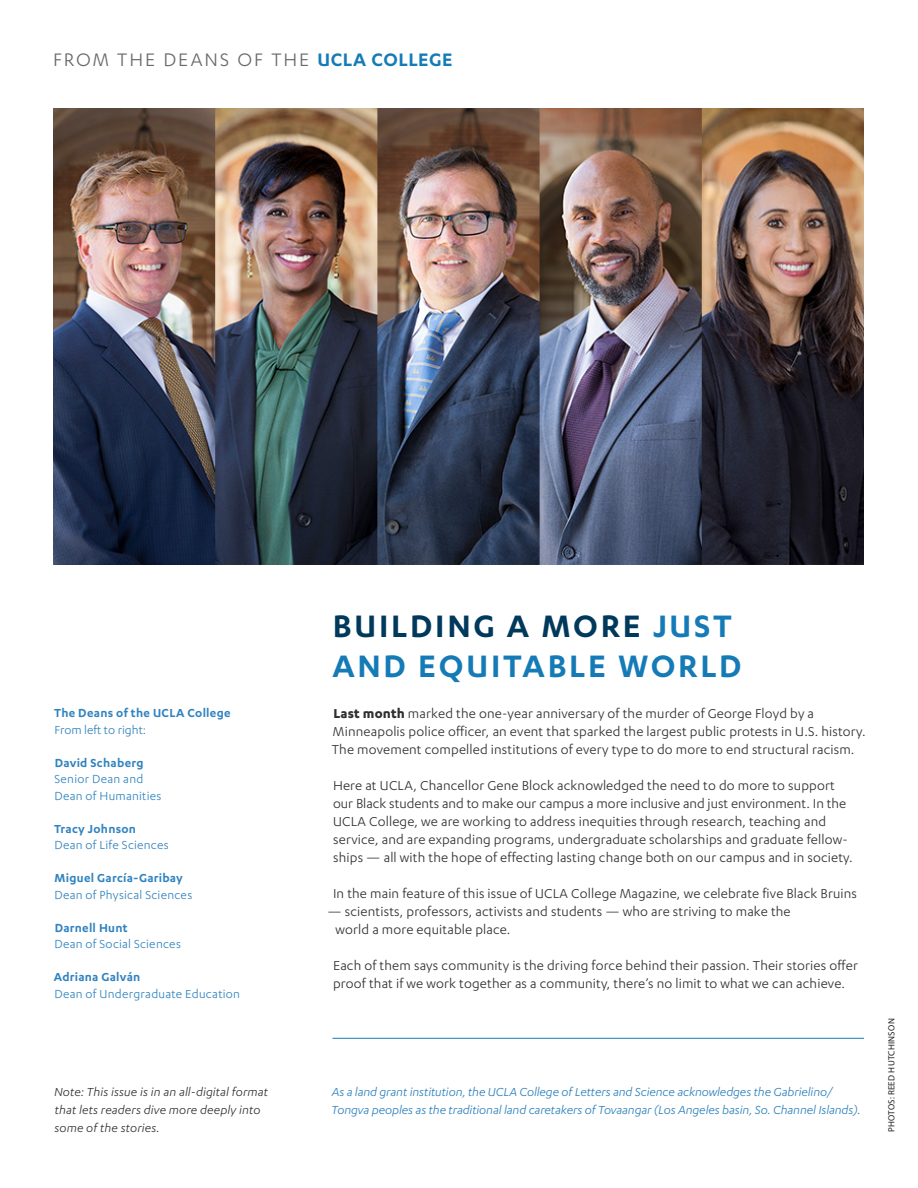
<style>
.page{position:relative;width:918px;height:1188px;background:#fff}
.page>*{position:absolute;margin:0;border:0;box-sizing:border-box;transform-origin:0 0}
.Dept__Headline{font:600 36px/40.5px "Karbon";letter-spacing:.075em;color:#157bb7}
.t1{font:21px "Karbon";letter-spacing:.095em;color:#69696c}
.body_noindent{font:15px/18px "Karbon";letter-spacing:.01em;color:#312f30}
.body_noindent-2{font:13.5px/16.5px "Karbon";letter-spacing:.02em;color:#3183bf}
.body_noindent-3{font:italic 13.5px/18px "Karbon";letter-spacing:-.005em;color:#287fba}
.body_noindent-4{font:italic 13.5px/18px "Karbon";letter-spacing:.01em;color:#312f30}
.body_noindent-5{font:600 13.5px/16.5px "Karbon";letter-spacing:.025em;color:#3183bf}
.body_noindent-6{font:9px "Myriad Pro";letter-spacing:.03em;color:#231f20}
.s1{font-weight:600;color:#157bb7}
.s2{font-weight:400}
.s3{font-weight:600}
.s4{color:#00395c}
.s5{font-weight:700}
</style>
<div class="page">
<img style="left:53px;top:108px;width:811px;height:456px">
<hr style="left:333px;top:1038px;width:531px;height:1px;background:#157bb7">
<p class="t1" style="left:53px;top:49px;width:401px">FROM THE DEANS OF THE <span class="s1">UCLA COLLEGE</span></p>
<p class="body_noindent-5" style="left:54px;top:704px;width:178px">The Deans of the UCLA College<br><span class="s2">From left to right:</span></p>
<p class="body_noindent-2" style="left:54px;top:754px;width:109px"><span class="s3">David Schaberg<br></span>Senior Dean and<br>Dean of Humanities</p>
<p class="body_noindent-2" style="left:54px;top:820px;width:116px"><span class="s3">Tracy Johnson<br></span>Dean of Life Sciences</p>
<p class="body_noindent-2" style="left:54px;top:869px;width:139px"><span class="s3">Miguel García-Garibay<br></span>Dean of Physical Sciences</p>
<p class="body_noindent-2" style="left:54px;top:919px;width:128px"><span class="s3">Darnell Hunt<br></span>Dean of Social Sciences</p>
<p class="body_noindent-2" style="left:54px;top:968px;width:188px"><span class="s3">Adriana Galván<br></span>Dean of Undergraduate Education</p>
<p class="body_noindent-4" style="left:54px;top:1082px;width:216px">Note: This issue is in an all-digital format that lets readers dive more deeply into some of the stories.</p>
<p class="Dept__Headline" style="left:332px;top:604px;width:411px"><span class="s4">BUILDING A MORE</span> JUST<br>AND EQUITABLE WORLD</p>
<p class="body_noindent" style="left:332px;top:704px;width:535px"><span class="s5">Last month</span> marked the one-year anniversary of the murder of George Floyd by a<br>Minneapolis police officer, an event that sparked the largest public protests in U.S. history.<br>The movement compelled institutions of every type to do more to end structural racism.</p>
<p class="body_noindent" style="left:333px;top:776px;width:521px">Here at UCLA, Chancellor Gene Block acknowledged the need to do more to support our Black students and to make our campus a more inclusive and just environment. In the UCLA College, we are working to address inequities through research, teaching and service, and are expanding programs, undergraduate scholarships and graduate fellow&shy;ships — all with the hope of effecting lasting change both on our campus and in society.</p>
<p class="body_noindent" style="left:333px;top:884px;width:526px">In the main feature of this issue of UCLA College Magazine, we celebrate five Black Bruins</p>
<p class="body_noindent" style="left:336px;top:902px;width:457px;text-indent:-8px">— scientists, professors, activists and students — who are striving to make the world a more equitable place.</p>
<p class="body_noindent" style="left:333px;top:956px;width:526px">Each of them says community is the driving force behind their passion. Their stories offer proof that if we work together as a community, there’s no limit to what we can achieve.</p>
<p class="body_noindent-3" style="left:332px;top:1082px;width:531px">As a land grant institution, the UCLA College of Letters and Science acknowledges the Gabrielino/<br>Tongva peoples as the traditional land caretakers of Tovaangar (Los Angeles basin, So. Channel Islands).</p>
<p class="body_noindent-6" style="left:886px;top:1132px;width:115px;rotate:-90deg">PHOTOS: REED HUTCHINSON</p>
</div>
